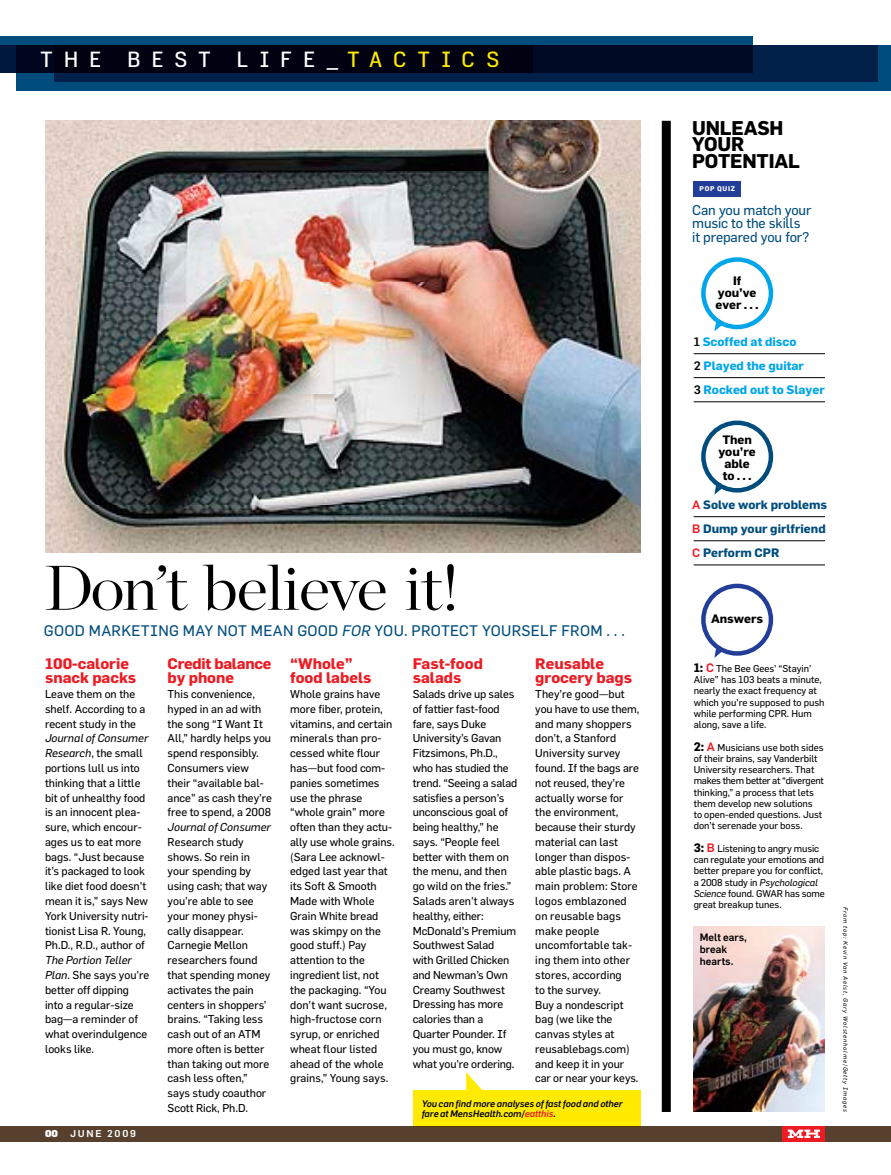
<style>
.page{position:relative;width:891px;height:1175px;background:#fff}
.page>*{position:absolute;margin:0;border:0;box-sizing:border-box;transform-origin:0 0}
.t1{font:300 63px "Chronicle Display";letter-spacing:-.02em;color:#000;scale:1.05 1}
.t2{font:20.4px "Heroun";letter-spacing:.485em;color:#ffea00;scale:1.13 1}
.t3{font:20.4px "Heroun";letter-spacing:.47em;color:#fff;scale:1.13 1}
.t4{font:700 19.5px/16.5px "Flama";letter-spacing:-.01em;color:#000}
.t5{font:700 15px/14.9px "Flama";color:#ed1c24}
.t6{font:15px "Flama Basic";letter-spacing:.02em;color:#004d7d}
.t7{font:13.8px/13.2px "Flama Basic";color:#004d7d}
.t8{font:700 12px/24px "Flama";color:#00a6e9}
.t9{font:700 12px/24px "Flama";color:#004d7d}
.t10{font:700 12px/12px "Flama";letter-spacing:-.005em;color:#000;text-align:center}
.t11{font:11.25px/14.7px "Flama Basic";color:#000}
.t12{font:italic 11.25px "Flama Basic";color:#000}
.t13{font:500 10.5px/12.3px "Flama";color:#000}
.t14{font:9.75px/11.2px "Flama Basic";color:#000}
.t15{font:500 9.75px "Flama";letter-spacing:.17em;color:#fff}
.t16{font:italic 500 9.3px/10.5px "Flama";letter-spacing:-.005em;color:#000}
.t17{font:700 6.75px "Flama";letter-spacing:.105em;color:#fff}
.t18{font:italic 6px "Flama Basic";letter-spacing:.14em;color:#000}
.s1{color:#fff}
.s2{font-style:italic}
.s3{color:#ed1c24}
.s4{font-weight:900}
.s5{font-weight:500;color:#000}
.s6{font-weight:500;color:#ed1c24}
.s7{font-family:"Flama";font-weight:700;font-size:12px}
.s8{font-family:"Flama";font-weight:500;font-size:12px;color:#ed1c24}
</style>
<div class="page">
<svg style="left:466px;top:1072px;width:16px;height:18px"></svg>
<img style="left:45px;top:121px;width:595px;height:431px">
<div style="left:662px;top:121px;width:9px;height:991px;background:#000"></div>
<img style="left:694px;top:926px;width:131px;height:186px">
<div style="left:701px;top:257px;width:72px;height:72px;border:4px solid #00a6e9;border-radius:50%"></div>
<svg style="left:714px;top:318px;width:9px;height:13px"></svg>
<hr style="left:694px;top:353px;width:131px;height:1px;background:#000">
<hr style="left:694px;top:377px;width:131px;height:1px;background:#000">
<hr style="left:694px;top:401px;width:131px;height:1px;background:#000">
<hr style="left:694px;top:516px;width:131px;height:1px;background:#000">
<hr style="left:694px;top:540px;width:131px;height:1px;background:#000">
<hr style="left:694px;top:564px;width:131px;height:1px;background:#000">
<div style="left:701px;top:420px;width:72px;height:72px;border:4px solid #004d7d;border-radius:50%"></div>
<svg style="left:714px;top:481px;width:9px;height:14px"></svg>
<div style="left:701px;top:583px;width:72px;height:72px;border:4px solid #233e99;border-radius:50%"></div>
<svg style="left:714px;top:644px;width:9px;height:14px"></svg>
<div style="left:694px;top:181px;width:47px;height:15px;background:#233e99"></div>
<div style="left:413px;top:1090px;width:227px;height:36px;background:#ffea00"></div>
<div style="left:0;top:1126px;width:891px;height:15px;background:#57402d"></div>
<div style="left:782px;top:1126px;width:43px;height:15px;background:#ed1c24"></div>
<svg style="left:788px;top:1129px;width:32px;height:9px"></svg>
<div style="left:16px;top:45px;width:875px;height:45px;background:#004d7d"></div>
<div style="left:54px;top:45px;width:824px;height:36px;background:linear-gradient(to right,#001f49,#001f49)"></div>
<svg style="left:0;top:36px;width:753px;height:36px;background:#002d52"></svg>
<div style="left:0;top:45px;width:533px;height:27px;background:#000211"></div>
<h2 class="t3" style="left:40px;top:46px;width:55px">THE</h2>
<h2 class="t3" style="left:127px;top:46px;width:75px">BEST</h2>
<h2 class="t2" style="left:237px;top:46px;width:232px"><span class="s1">LIFE_</span>TACTICS</h2>
<h1 class="t1" style="left:44px;top:539px;width:397px">Don’t believe it!</h1>
<h3 class="t6" style="left:44px;top:622px;width:582px">Good marketing may not mean good <span class="s2">for</span> you. Protect yourself from . . .</h3>
<h3 class="t5" style="left:45px;top:655px;width:93px">100-calorie snack packs</h3>
<p class="t11" style="left:45px;top:686px;width:102px">Leave them on the shelf. According to a recent study in the</p>
<p class="t11" style="left:45px;top:731px;width:105px"><span class="s2">Journal of Consumer<br>Research</span>, the small portions lull us into thinking that a little bit of unhealthy food is an innocent plea&shy;sure, which encour&shy;ages us to eat more bags. “Just because it’s packaged to look like diet food doesn’t mean it is,” says New<br>York University nutri&shy;tionist Lisa R. Young,<br>Ph.D., R.D., author of</p>
<p class="t11" style="left:45px;top:952px;width:106px"><span class="s2">The Portion Teller<br>Plan</span>. She says you’re better off dipping into a regular-size bag—a reminder of what overindulgence looks like.</p>
<h3 class="t5" style="left:413px;top:655px;width:72px">Fast-food salads</h3>
<p class="t11" style="left:413px;top:686px;width:106px">Salads drive up sales of fattier fast-food fare, says Duke<br>University’s Gavan<br>Fitzsimons, Ph.D., who has studied the trend. “Seeing a salad satisfies a person’s unconscious goal of being healthy,” he says. “People feel better with them on the menu, and then go wild on the fries.”<br>Salads aren’t always healthy, either:<br>McDonald’s Premium<br>Southwest Salad with Grilled Chicken and Newman’s Own<br>Creamy Southwest<br>Dressing has more calories than a<br>Quarter Pounder. If you must go, know what you’re ordering.</p>
<h3 class="t5" style="left:168px;top:655px;width:105px">Credit balance by phone</h3>
<p class="t11" style="left:168px;top:686px;width:106px">This convenience, hyped in an ad with the song “I Want It<br>All,” hardly helps you spend responsibly.<br>Consumers view their “available bal&shy;ance” as cash they’re free to spend, a 2008</p>
<p class="t12" style="left:168px;top:820px;width:105px">Journal of Consumer</p>
<p class="t11" style="left:168px;top:834px;width:104px">Research study shows. So rein in your spending by using cash; that way you’re able to see your money physi&shy;cally disappear.<br>Carnegie Mellon researchers found that spending money activates the pain centers in shoppers’ brains. “Taking less cash out of an ATM more often is better than taking out more cash less often,” says study coauthor<br>Scott Rick, Ph.D.</p>
<h3 class="t5" style="left:290px;top:655px;width:83px">“Whole” food labels</h3>
<p class="t11" style="left:290px;top:686px;width:106px">Whole grains have more fiber, protein, vitamins, and certain minerals than pro&shy;cessed white flour has—but food com&shy;panies sometimes use the phrase “whole grain” more often than they actu&shy;ally use whole grains. (Sara Lee acknowl&shy;edged last year that its Soft &amp; Smooth<br>Made with Whole<br>Grain White bread was skimpy on the good stuff.) Pay attention to the ingredient list, not the packaging. “You don’t want sucrose, high-fructose corn syrup, or enriched wheat flour listed ahead of the whole grains,” Young says.</p>
<h3 class="t5" style="left:535px;top:655px;width:98px">Reusable grocery bags</h3>
<p class="t11" style="left:535px;top:686px;width:106px">They’re good—but you have to use them, and many shoppers don’t, a Stanford<br>University survey found. If the bags are not reused, they’re actually worse for the environment, because their sturdy material can last longer than dispos&shy;able plastic bags. A main problem: Store logos emblazoned on reusable bags make people uncomfortable tak&shy;ing them into other stores, according<br>to the survey.<br>Buy a nondescript bag (we like the canvas styles at reusablebags.com) and keep it in your car or near your keys.</p>
<p class="t16" style="left:422px;top:1097px;width:203px">You can find more analyses of fast food and other fare at MensHealth.com/<span class="s3">eatthis</span>.</p>
<p class="t15" style="left:45px;top:1128px;width:92px"><span class="s4">00</span> june 2009</p>
<h3 class="t4" style="left:692px;top:119px;width:109px">unleash your potential</h3>
<p class="t7" style="left:692px;top:203px;width:121px">Can you match your music to the skills it prepared you for?</p>
<p class="t17" style="left:699px;top:184px;width:37px">Pop quiz</p>
<p class="t10" style="left:716px;top:274px;width:45px">If you’ve ever . . .</p>
<p class="t8" style="left:694px;top:329px;width:133px"><span class="s5">1</span> Scoffed at disco<br><span class="s5">2</span> Played the guitar<br><span class="s5">3</span> Rocked out to Slayer</p>
<p class="t10" style="left:718px;top:433px;width:39px">Then you’re able to . . .</p>
<p class="t9" style="left:692px;top:492px;width:137px"><span class="s6">a</span> Solve work problems <span class="s6">b</span> Dump your girlfriend <span class="s6">c</span> Perform CPR</p>
<p class="t10" style="left:711px;top:612px;width:54px">Answers</p>
<p class="t14" style="left:694px;top:662px;width:132px"><span class="s7">1:</span> <span class="s8">C</span> The Bee Gees’ “Stayin’<br>Alive” has 103 beats a minute, nearly the exact frequency at which you’re supposed to push while performing CPR. Hum along, save a life.</p>
<p class="t14" style="left:694px;top:741px;width:132px"><span class="s7">2:</span> <span class="s8">A</span> Musicians use both sides of their brains, say Vanderbilt<br>University researchers. That makes them better at “divergent thinking,” a process that lets them develop new solutions<br>to open-ended questions. Just don’t serenade your boss.</p>
<p class="t14" style="left:694px;top:842px;width:133px"><span class="s7">3:</span> <span class="s8">B</span> Listening to angry music can regulate your emotions and better prepare you for conflict, a 2008 study in <span class="s2">Psychological<br>Science</span> found. GWAR has some great breakup tunes.</p>
<p class="t13" style="left:700px;top:930px;width:49px">Melt ears, break hearts.</p>
<p class="t18" style="left:849px;top:907px;width:206px;rotate:90deg">From top: Kevin Van Aelst, Gary Wolstenholme/Getty Images</p>
</div>
